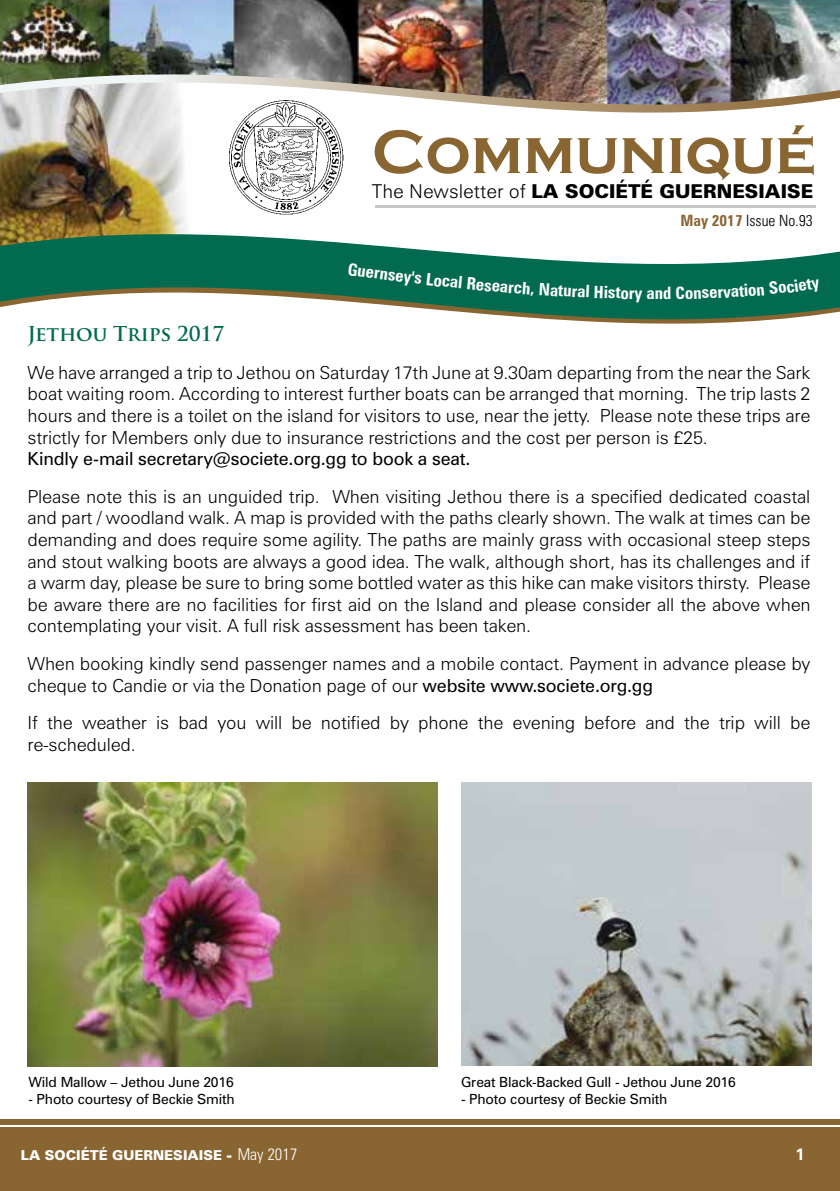
<style>
.page{position:relative;width:840px;height:1191px;background:#fff}
.page>*{position:absolute;margin:0;border:0;box-sizing:border-box;transform-origin:0 0}
.t1{font:700 63.8px "Copperplate Gothic";color:#896532}
.t2{font:700 20px "Trajan Pro";letter-spacing:-.01em;color:#026b4f}
.t3{font:900 19.2px "Zurich BT";color:#000}
.t4{font:300 18px/21.6px "Zurich BT";letter-spacing:-.01em;color:#000;text-align:justify}
.t5{font:18px "Zurich BT";letter-spacing:-.01em;color:#000}
.t6{font:700 condensed 17px "Zurich BT";color:#fff}
.t7{font:700 16.4px "Zurich BT";color:#fff}
.t8{font:300 condensed 15.6px "Zurich BT";color:#000}
.t9{font:14px "Zurich BT";letter-spacing:-.01em;color:#000}
.t10{font:900 13.6px "Zurich BT";color:#fff}
.s1{font-weight:300}
.s2{font-weight:700;color:#896532}
.s3{font-weight:400}
.s4{font-weight:300;font-stretch:condensed;font-size:16.4px}
</style>
<div class="page">
<img style="left:0;top:152px;width:184px;height:46px">
<img style="left:229px;top:152px;width:115px;height:46px">
<svg style="left:0;top:198px;width:816px;height:53px"></svg>
<svg style="left:0;top:106px;width:778px;height:46px"></svg>
<svg style="left:0;top:251px;width:839px;height:73px;fill:#026b4f"></svg>
<div style="left:0;top:1127px;width:839px;height:64px;background:#896532"></div>
<div style="left:0;top:1118px;width:839px;height:6px;background:#896532"></div>
<img style="left:0;top:0;width:839px;height:106px">
<img style="left:461px;top:783px;width:350px;height:282px">
<img style="left:27px;top:783px;width:410px;height:283px">
<svg style="left:348px;top:263px;width:26px;height:15px"></svg>
<svg style="left:621px;top:290px;width:21px;height:12px"></svg>
<div style="left:676px;top:278px;width:144px;height:21px;background:#026b4f"></div>
<h1 class="t1" style="left:371px;top:117px;width:445px">Communiqué</h1>
<p class="t3" style="left:371px;top:179px;width:442px"><span class="s1">The Newsletter of</span> LA SOCIÉTÉ GUERNESIAISE</p>
<p class="t8" style="left:680px;top:211px;width:134px"><span class="s2">May 2017</span> Issue No.93</p>
<p class="t6" style="left:375px;top:262px;width:42px;rotate:7deg">rnsey'</p>
<p class="t6" style="left:415px;top:267px;width:50px;rotate:6deg">s Local</p>
<p class="t6" style="left:467px;top:273px;width:43px;rotate:5deg">Resea</p>
<p class="t6" style="left:508px;top:276px;width:43px;rotate:4deg">rch, N</p>
<p class="t6" style="left:550px;top:279px;width:37px;rotate:3deg">atura</p>
<p class="t6" style="left:585px;top:281px;width:37px;rotate:2deg">l Hist</p>
<p class="t6" style="left:646px;top:283px;width:27px">and</p>
<p class="t2" style="left:27px;top:321px;width:198px">Jethou Trips 2017</p>
<p class="t4" style="left:27px;top:361px;width:784px">We have arranged a trip to Jethou on Saturday 17th June at 9.30am departing from the near the Sark boat waiting room. According to interest further boats can be arranged that morning. The trip lasts 2 hours and there is a toilet on the island for visitors to use, near the jetty. Please note these trips are strictly for Members only due to insurance restrictions and the cost per person is £25.</p>
<p class="t5" style="left:27px;top:448px;width:444px">Kindly e-mail secretary@societe.org.gg to book a seat.</p>
<p class="t4" style="left:27px;top:485px;width:784px">Please note this is an unguided trip. When visiting Jethou there is a specified dedicated coastal and part / woodland walk. A map is provided with the paths clearly shown. The walk at times can be demanding and does require some agility. The paths are mainly grass with occasional steep steps and stout walking boots are always a good idea. The walk, although short, has its challenges and if a warm day, please be sure to bring some bottled water as this hike can make visitors thirsty. Please be aware there are no facilities for first aid on the Island and please consider all the above when contemplating your visit. A full risk assessment has been taken.</p>
<p class="t4" style="left:27px;top:652px;width:784px">When booking kindly send passenger names and a mobile contact. Payment in advance please by cheque to Candie or via the Donation page of our <span class="s3">website www.societe.org.gg</span></p>
<p class="t4" style="left:27px;top:712px;width:783px">If the weather is bad you will be notified by phone the evening before and the trip will be re-scheduled.</p>
<p class="t9" style="left:28px;top:1074px;width:207px">Wild Mallow – Jethou June 2016</p>
<p class="t9" style="left:28px;top:1090px;width:208px">- Photo courtesy of Beckie Smith</p>
<p class="t9" style="left:460px;top:1074px;width:276px">Great Black-Backed Gull - Jethou June 2016</p>
<p class="t9" style="left:460px;top:1090px;width:208px">- Photo courtesy of Beckie Smith</p>
<p class="t10" style="left:21px;top:1146px;width:278px">LA SOCIÉTÉ GUERNESIAISE - <span class="s4">May 2017</span></p>
<p class="t7" style="left:794px;top:1143px;width:11px">1</p>
</div>
